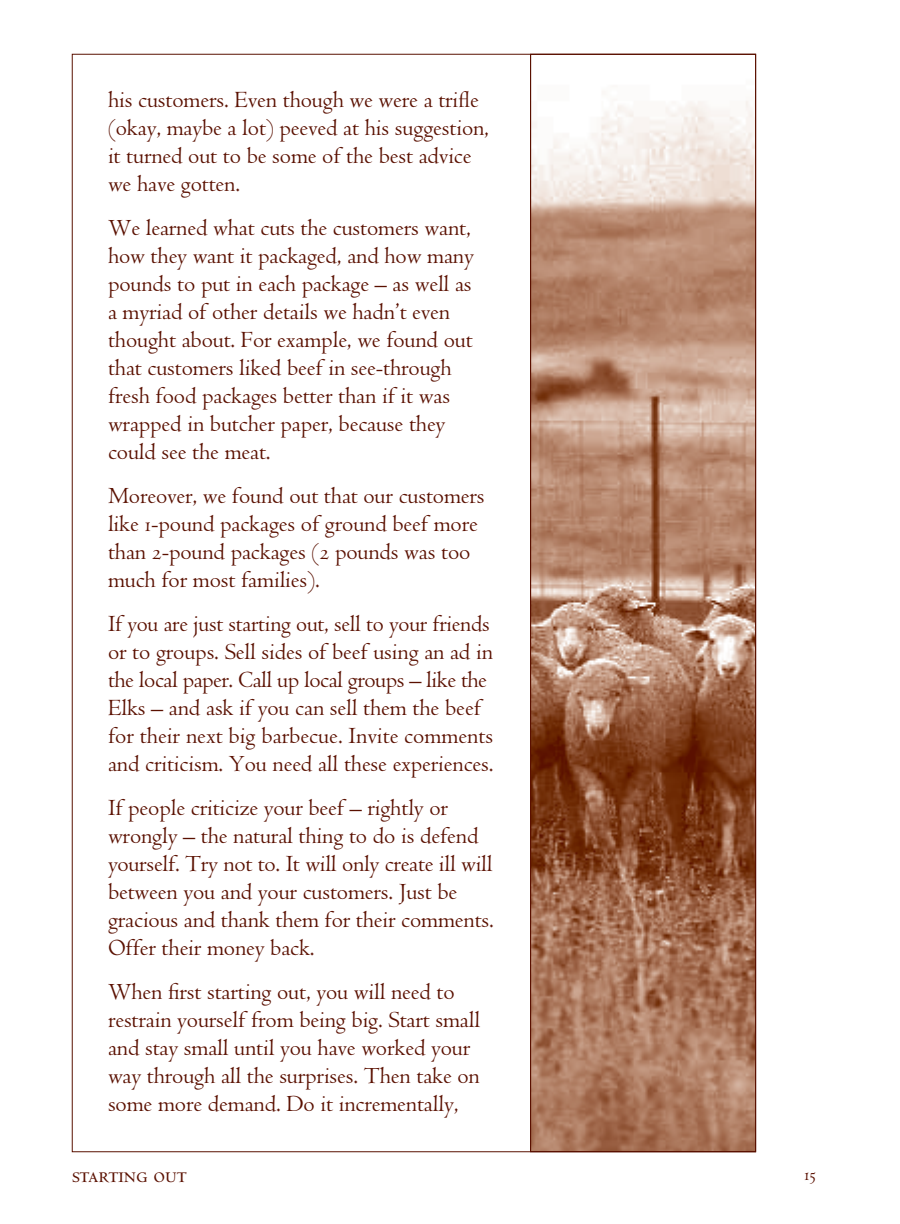
<style>
.page{position:relative;width:900px;height:1224px;background:#fff}
.page>*{position:absolute;margin:0;border:0;box-sizing:border-box;transform-origin:0 0}
.t1{font:24px/28px "Centaur";letter-spacing:-.005em;color:#5a1000}
.t2{font:24px "Centaur MT SC";color:#5a1000}
.t3{font:20px "Centaur MT SC";color:#5a1000}
.s1{font-family:"Centaur MT SC"}
</style>
<div class="page">
<img style="left:533px;top:100px;width:221px;height:1050px">
<div style="left:530px;top:54px;width:226px;height:1098px;border:1px solid #5a1000"></div>
<p class="t1" style="left:108px;top:89px;width:383px">his customers. Even though we were a trifle (okay, maybe a lot) peeved at his suggestion, it turned out to be some of the best advice we have gotten.</p>
<p class="t1" style="left:108px;top:217px;width:367px">We learned what cuts the customers want, how they want it packaged, and how many pounds to put in each package – as well as a myriad of other details we hadn’t even thought about. For example, we found out that customers liked beef in see-through fresh food packages better than if it was wrapped in butcher paper, because they could see the meat.</p>
<p class="t1" style="left:108px;top:485px;width:378px">Moreover, we found out that our customers like <span class="s1">1</span>-pound packages of ground beef more than <span class="s1">2</span>-pound packages (<span class="s1">2</span> pounds was too much for most families).</p>
<p class="t1" style="left:108px;top:613px;width:387px">If you are just starting out, sell to your friends or to groups. Sell sides of beef using an ad in the local paper. Call up local groups – like the Elks – and ask if you can sell them the beef for their next big barbecue. Invite comments and criticism. You need all these experiences.</p>
<p class="t1" style="left:108px;top:797px;width:387px">If people criticize your beef – rightly or wrongly – the natural thing to do is defend yourself. Try not to. It will only create ill will between you and your customers. Just be gracious and thank them for their comments.<br>Offer their money back.</p>
<p class="t1" style="left:108px;top:981px;width:374px">When first starting out, you will need to restrain yourself from being big. Start small and stay small until you have worked your way through all the surprises. Then take on some more demand. Do it incrementally,</p>
<p class="t2" style="left:72px;top:1166px;width:116px">starting out</p>
<p class="t3" style="left:804px;top:1167px;width:13px">15</p>
</div>
